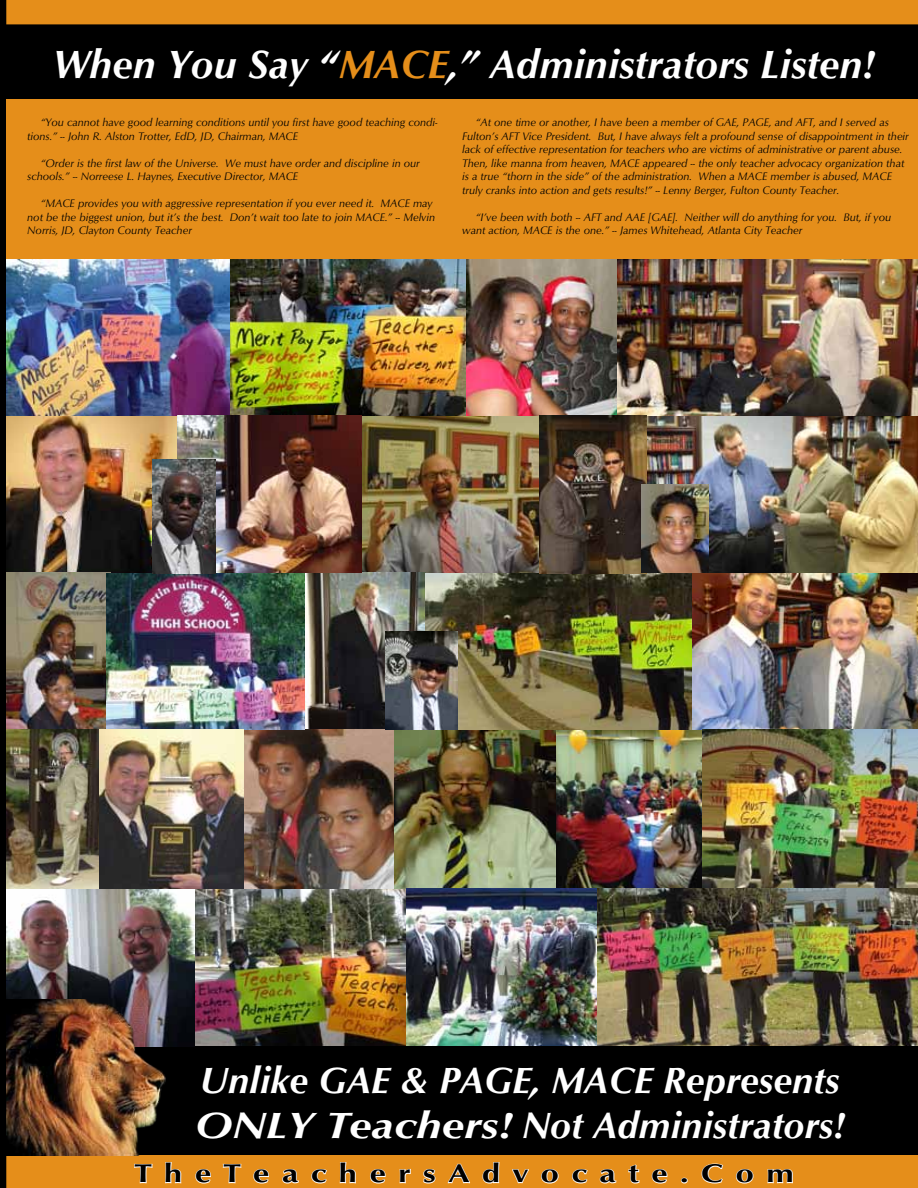
<style>
.page{position:relative;width:918px;height:1188px;background:#fff}
.page>*{position:absolute;margin:0;border:0;box-sizing:border-box;transform-origin:0 0}
.t1{font:40.5px "Optimum Bold Italic DTC";color:#fff}
.t2{font:37.5px/45px "Optimum Bold Italic DTC";color:#fff}
.t3{font:26.4px "Optimum Bold DTC";letter-spacing:.37em;color:#000;scale:1.25 1}
.t4{font:11.25px/13.5px "Optimum Roman Italic DTC";color:#000}
.s1{color:#e58e1a}
</style>
<div class="page">
<div style="left:6px;top:24px;width:912px;height:110px;background:#000"></div>
<div style="left:6px;top:99px;width:912px;height:160px;background:#e58e1a"></div>
<div style="left:6px;top:1046px;width:912px;height:109px;background:#000"></div>
<img style="left:178px;top:416px;width:362px;height:157px">
<img style="left:7px;top:416px;width:171px;height:157px">
<img style="left:7px;top:573px;width:100px;height:156px">
<img style="left:107px;top:573px;width:586px;height:156px">
<img style="left:540px;top:416px;width:378px;height:157px">
<img style="left:6px;top:888px;width:401px;height:158px">
<img style="left:6px;top:729px;width:546px;height:159px">
<img style="left:552px;top:729px;width:150px;height:159px">
<img style="left:6px;top:259px;width:912px;height:157px">
<img style="left:407px;top:888px;width:511px;height:158px">
<img style="left:693px;top:573px;width:225px;height:156px">
<img style="left:702px;top:729px;width:216px;height:159px">
<img style="left:385px;top:631px;width:72px;height:98px">
<img style="left:6px;top:999px;width:165px;height:79px">
<svg style="left:6px;top:1078px;width:912px;height:110px"></svg>
<div style="left:6px;top:0;width:912px;height:24px;background:#e58e1a"></div>
<img style="left:153px;top:459px;width:62px;height:114px">
<img style="left:642px;top:484px;width:66px;height:89px">
<h1 class="t1" style="left:53px;top:40px;width:823px">When You Say “<span class="s1">MACE</span>,” Administrators Listen!</h1>
<p class="t4" style="left:27px;top:116px;width:412px;text-indent:14px">“You cannot have good learning conditions until you first have good teaching condi&shy;tions.” -- John R. Alston Trotter, EdD, JD, Chairman, MACE</p>
<p class="t4" style="left:27px;top:156px;width:394px;text-indent:14px">“Order is the first law of the Universe. We must have order and discipline in our schools.” -- Norreese L. Haynes, Executive Director, MACE</p>
<p class="t4" style="left:27px;top:197px;width:409px;text-indent:14px">“MACE provides you with aggressive representation if you ever need it. MACE may not be the biggest union, but it’s the best. Don’t wait too late to join MACE.” -- Melvin<br>Norris, JD, Clayton County Teacher</p>
<p class="t4" style="left:462px;top:116px;width:448px;text-indent:14px">“At one time or another, I have been a member of GAE, PAGE, and AFT, and I served as Fulton’s AFT Vice President. But, I have always felt a profound sense of disappointment in their lack of effective representation for teachers who are victims of administrative or parent abuse.<br>Then, like manna from heaven, MACE appeared -- the only teacher advocacy organization that is a true “thorn in the side” of the administration. When a MACE member is abused, MACE truly cranks into action and gets results!” -- Lenny Berger, Fulton County Teacher.</p>
<p class="t4" style="left:462px;top:210px;width:430px;text-indent:14px">“I’ve been with both -- AFT and AAE [GAE]. Neither will do anything for you. But, if you want action, MACE is the one.” -- James Whitehead, Atlanta City Teacher</p>
<h2 class="t2" style="left:195px;top:1057px;width:651px">Unlike GAE &amp; PAGE, MACE Represents<br>ONLY Teachers! Not Administrators!</h2>
<h3 class="t3" style="left:135px;top:1158px;width:529px">TheTeachersAdvocate.Com</h3>
</div>
